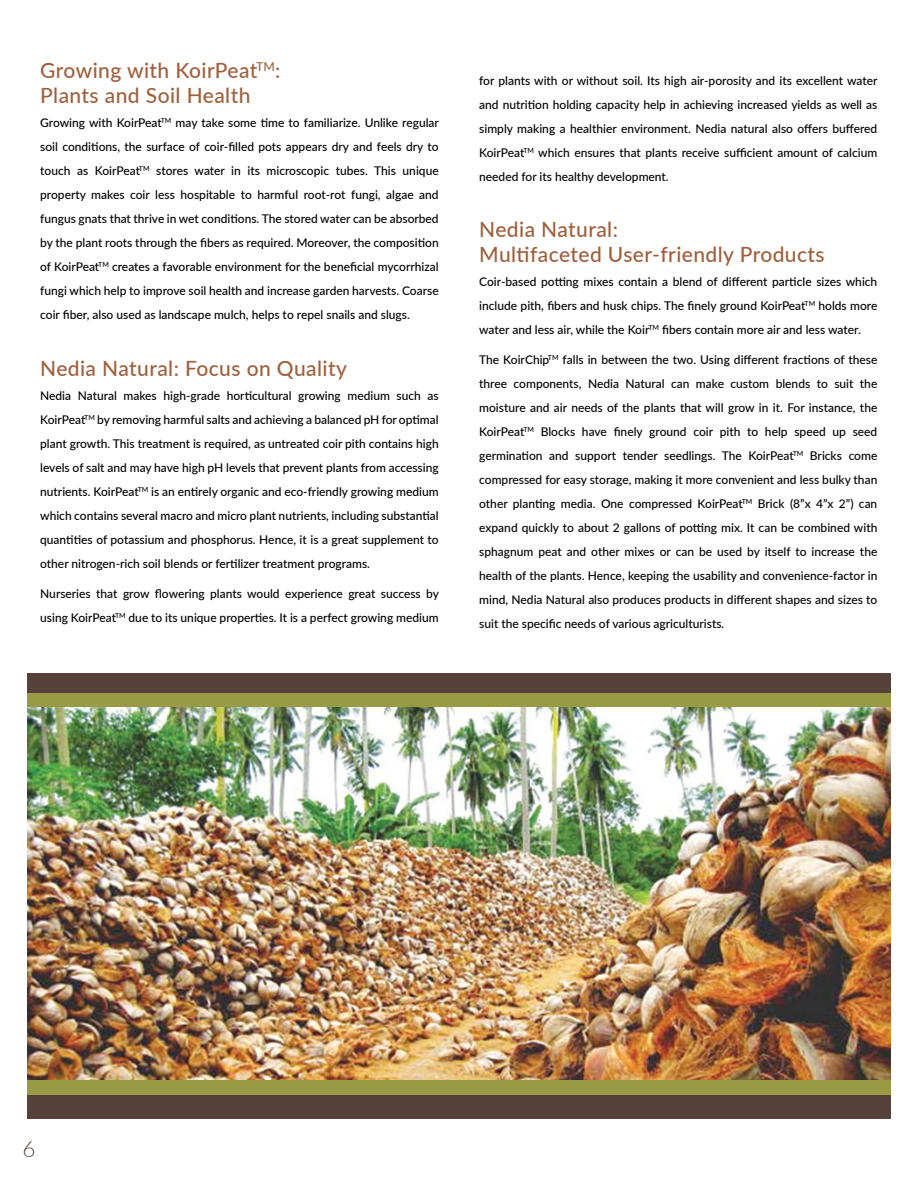
<style>
.page{position:relative;width:918px;height:1188px;background:#fff}
.page>*{position:absolute;margin:0;border:0;box-sizing:border-box;transform-origin:0 0}
.t1{font:300 22.5px "Lato";color:#57413b}
.t2{font:500 21px/25.2px "Lato";letter-spacing:.02em;color:#a05f3b}
.t3{font:500 12px/24px "Lato";color:#000;text-align:justify}
</style>
<div class="page">
<div style="left:27px;top:674px;width:864px;height:39px;background:#57413b"></div>
<div style="left:27px;top:1080px;width:864px;height:39px;background:#57413b"></div>
<div style="left:27px;top:693px;width:864px;height:295px;background:#999b44"></div>
<div style="left:27px;top:760px;width:864px;height:335px;background:#999b44"></div>
<img style="left:27px;top:707px;width:864px;height:373px">
<h2 class="t2" style="left:40px;top:57px;width:242px">Growing with KoirPeat<sup>TM</sup>:<br>Plants and Soil Health</h2>
<p class="t3" style="left:40px;top:111px;width:400px">Growing with KoirPeat<sup>TM</sup> may take some time to familiarize. Unlike regular soil conditions, the surface of coir-filled pots appears dry and feels dry to touch as KoirPeat<sup>TM</sup> stores water in its microscopic tubes. This unique property makes coir less hospitable to harmful root-rot fungi, algae and fungus gnats that thrive in wet conditions. The stored water can be absorbed by the plant roots through the fibers as required. Moreover, the composition of KoirPeat<sup>TM</sup> creates a favorable environment for the beneficial mycorrhizal fungi which help to improve soil health and increase garden harvests. Coarse coir fiber, also used as landscape mulch, helps to repel snails and slugs.</p>
<h2 class="t2" style="left:40px;top:355px;width:308px">Nedia Natural: Focus on Quality</h2>
<p class="t3" style="left:40px;top:383px;width:400px">Nedia Natural makes high-grade horticultural growing medium such as KoirPeat<sup>TM</sup> by removing harmful salts and achieving a balanced pH for optimal plant growth. This treatment is required, as untreated coir pith contains high levels of salt and may have high pH levels that prevent plants from accessing nutrients. KoirPeat<sup>TM</sup> is an entirely organic and eco-friendly growing medium which contains several macro and micro plant nutrients, including substantial quantities of potassium and phosphorus. Hence, it is a great supplement to other nitrogen-rich soil blends or fertilizer treatment programs.</p>
<p class="t3" style="left:40px;top:581px;width:400px">Nurseries that grow flowering plants would experience great success by using KoirPeat<sup>TM</sup> due to its unique properties. It is a perfect growing medium</p>
<p class="t3" style="left:479px;top:68px;width:400px">for plants with or without soil. Its high air-porosity and its excellent water and nutrition holding capacity help in achieving increased yields as well as simply making a healthier environment. Nedia natural also offers buffered KoirPeat<sup>TM</sup> which ensures that plants receive sufficient amount of calcium needed for its healthy development.</p>
<h2 class="t2" style="left:479px;top:216px;width:347px">Nedia Natural:<br>Multifaceted User-friendly Products</h2>
<p class="t3" style="left:479px;top:269px;width:400px">Coir-based potting mixes contain a blend of different particle sizes which include pith, fibers and husk chips. The finely ground KoirPeat<sup>TM</sup> holds more water and less air, while the Koir<sup>TM</sup> fibers contain more air and less water.</p>
<p class="t3" style="left:479px;top:347px;width:400px">The KoirChip<sup>TM</sup> falls in between the two. Using different fractions of these three components, Nedia Natural can make custom blends to suit the moisture and air needs of the plants that will grow in it. For instance, the KoirPeat<sup>TM</sup> Blocks have finely ground coir pith to help speed up seed germination and support tender seedlings. The KoirPeat<sup>TM</sup> Bricks come compressed for easy storage, making it more convenient and less bulky than other planting media. One compressed KoirPeat<sup>TM</sup> Brick (8”x 4”x 2”) can expand quickly to about 2 gallons of potting mix. It can be combined with sphagnum peat and other mixes or can be used by itself to increase the health of the plants. Hence, keeping the usability and convenience-factor in mind, Nedia Natural also produces products in different shapes and sizes to suit the specific needs of various agriculturists.</p>
<h1 class="t1" style="left:22px;top:1133px;width:15px">6</h1>
</div>
